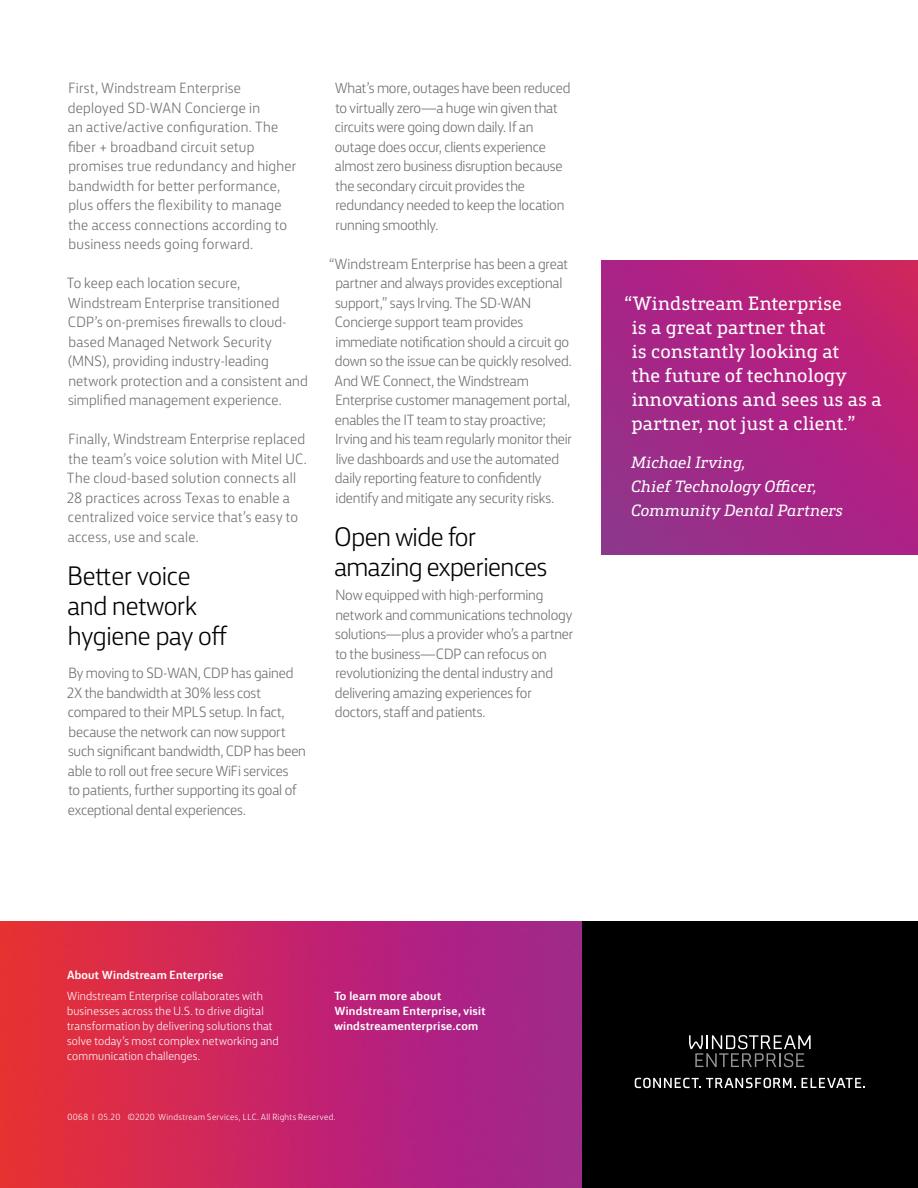
<style>
.page{position:relative;width:918px;height:1188px;background:#fff}
.page>*{position:absolute;margin:0;border:0;box-sizing:border-box;transform-origin:0 0}
.Subhead_LIght_1_SB_S{font:300 27px/30px "FS Silas Sans";letter-spacing:-.02em;color:#000}
.t1{font:19.5px/24px "FS Silas Slab";letter-spacing:.01em;color:#fff}
.t2{font:italic 16.5px/24px "FS Silas Slab";letter-spacing:.01em;color:#fff}
.Body_10_13{font:300 15px/19.5px "FS Silas Sans";letter-spacing:-.01em;color:#6d6e71}
.Body_10_13-2{font:300 15px/19.5px "FS Silas Sans";letter-spacing:.015em;color:#6d6e71}
.Body_8{font:300 12px/15px "FS Silas Sans";letter-spacing:.015em;color:#fff}
.Body_8-2{font:700 12px/15px "FS Silas Sans";letter-spacing:.02em;color:#fff}
.Body{font:300 9px "FS Silas Sans";letter-spacing:.035em;color:#fff}
</style>
<div class="page">
<img style="left:0;top:922px;width:583px;height:266px">
<div style="left:583px;top:922px;width:335px;height:266px;background:#000"></div>
<svg style="left:689px;top:1035px;width:122px;height:32px"></svg>
<svg style="left:635px;top:1078px;width:65px;height:10px"></svg>
<svg style="left:706px;top:1078px;width:89px;height:10px"></svg>
<svg style="left:802px;top:1078px;width:63px;height:10px"></svg>
<img style="left:601px;top:260px;width:317px;height:294px">
<p class="Body_10_13-2" style="left:68px;top:77px;width:230px">First, Windstream Enterprise deployed SD-WAN Concierge in<br>an active/active configuration. The fiber + broadband circuit setup promises true redundancy and higher bandwidth for better performance, plus offers the flexibility to manage the access connections according to business needs going forward.</p>
<p class="Body_10_13" style="left:67px;top:272px;width:242px">To keep each location secure, Windstream Enterprise transitioned CDP’s on-premises firewalls to cloud&shy;based Managed Network Security (MNS), providing industry-leading network protection and a consistent and simplified management experience.</p>
<p class="Body_10_13-2" style="left:67px;top:428px;width:242px">Finally, Windstream Enterprise replaced the team’s voice solution with Mitel UC.<br>The cloud-based solution connects all 28 practices across Texas to enable a centralized voice service that’s easy to access, use and scale.</p>
<h2 class="Subhead_LIght_1_SB_S" style="left:68px;top:559px;width:162px">Better voice and network hygiene pay off</h2>
<p class="Body_10_13" style="left:67px;top:662px;width:241px">By moving to SD-WAN, CDP has gained 2X the bandwidth at 30% less cost compared to their MPLS setup. In fact, because the network can now support such significant bandwidth, CDP has been able to roll out free secure WiFi services<br>to patients, further supporting its goal of exceptional dental experiences.</p>
<p class="Body_10_13" style="left:335px;top:77px;width:237px">What’s more, outages have been reduced to virtually zero—a huge win given that circuits were going down daily. If an outage does occur, clients experience almost zero business disruption because the secondary circuit provides the redundancy needed to keep the location running smoothly.</p>
<p class="Body_10_13" style="left:334px;top:252px;width:239px;text-indent:-5px">“Windstream Enterprise has been a great partner and always provides exceptional support,” says Irving. The SD-WAN Concierge support team provides immediate notification should a circuit go down so the issue can be quickly resolved.<br>And WE Connect, the Windstream Enterprise customer management portal, enables the IT team to stay proactive; Irving and his team regularly monitor their live dashboards and use the automated daily reporting feature to confidently identify and mitigate any security risks.</p>
<h2 class="Subhead_LIght_1_SB_S" style="left:334px;top:520px;width:215px">Open wide for amazing experiences</h2>
<p class="Body_10_13" style="left:335px;top:584px;width:240px">Now equipped with high-performing network and communications technology solutions—plus a provider who’s a partner to the business—CDP can refocus on revolutionizing the dental industry and delivering amazing experiences for doctors, staff and patients.</p>
<h2 class="t1" style="left:631px;top:290px;width:252px;text-indent:-7px">“Windstream Enterprise<br>is a great partner that<br>is constantly looking at<br>the future of technology innovations and sees us as a partner, not just a client.”</h2>
<p class="t2" style="left:631px;top:449px;width:213px">Michael Irving,<br>Chief Technology Officer,<br>Community Dental Partners</p>
<p class="Body_8-2" style="left:67px;top:966px;width:158px">About Windstream Enterprise</p>
<p class="Body_8" style="left:67px;top:988px;width:213px">Windstream Enterprise collaborates with businesses across the U.S. to drive digital transformation by delivering solutions that solve today’s most complex networking and communication challenges.</p>
<p class="Body_8-2" style="left:334px;top:988px;width:153px">To learn more about<br>Windstream Enterprise, visit windstreamenterprise.com</p>
<p class="Body" style="left:68px;top:1111px;width:269px">0068 I 05.20 ©2020 Windstream Services, LLC. All Rights Reserved.</p>
</div>
